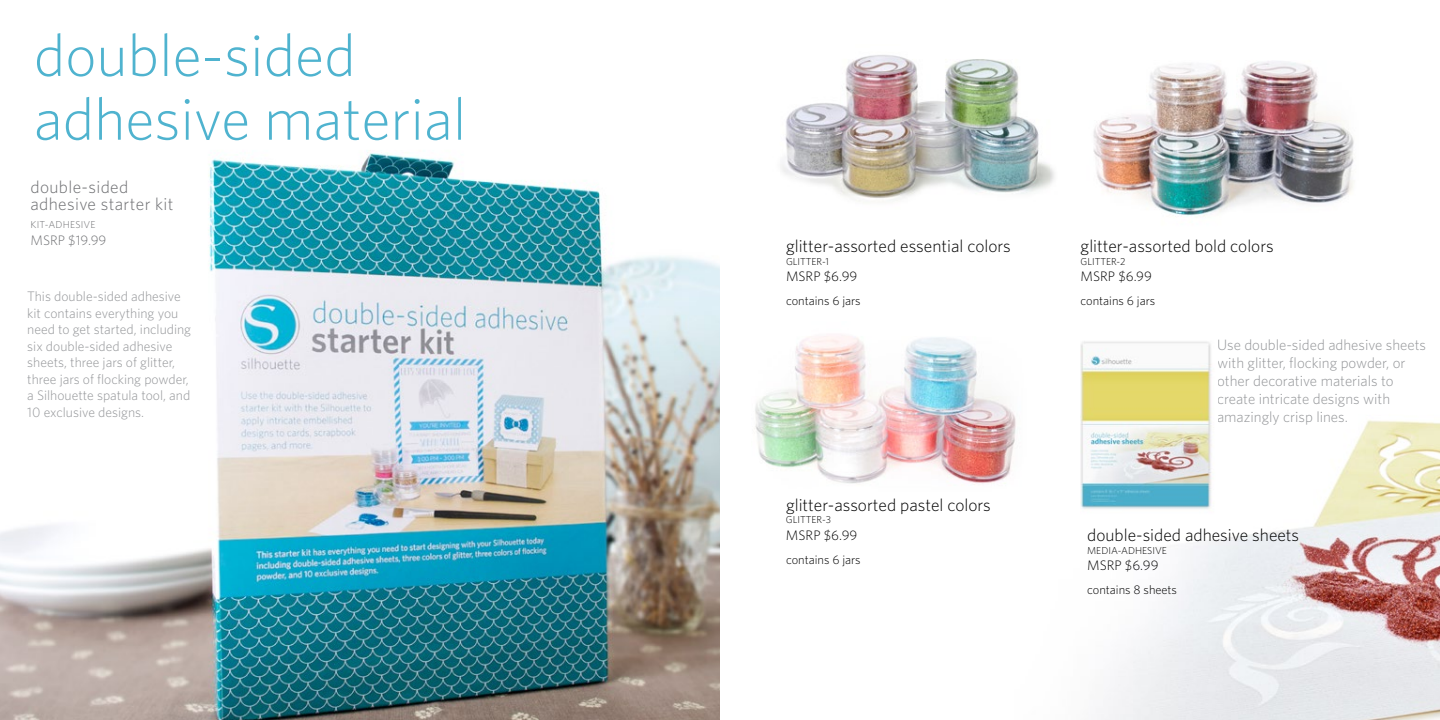
<style>
.page{position:relative;width:1440px;height:720px;background:#fff}
.page>*{position:absolute;margin:0;border:0;box-sizing:border-box;transform-origin:0 0}
.t1{font:300 60px/63.8px "Whitney";color:#4fb3cf}
.t2{font:300 17.5px "Whitney";color:#000}
.t3{font:300 17.5px/17.5px "Whitney";letter-spacing:.02em;color:#6d6e71}
.t4{font:300 15px/18px "Whitney";color:#939598}
.t5{font:300 13.75px/16.5px "Whitney";color:#939598}
.t6{font:300 13.75px "Whitney";color:#000}
.t7{font:300 13.75px "Whitney";color:#6d6e71}
.t8{font:300 12.5px "Whitney";color:#000}
.t9{font:300 10px "Whitney";color:#000}
.t10{font:300 10px "Whitney";letter-spacing:.02em;color:#6d6e71}
</style>
<div class="page">
<img style="left:1101px;top:420px;width:339px;height:300px">
<img style="left:781px;top:55px;width:274px;height:147px">
<img style="left:1093px;top:61px;width:261px;height:156px">
<img style="left:755px;top:335px;width:261px;height:150px">
<img style="left:1080px;top:341px;width:137px;height:177px">
<img style="left:0;top:153px;width:720px;height:567px">
<h1 class="t1" style="left:34px;top:22px;width:434px">double-sided adhesive material</h1>
<p class="t3" style="left:31px;top:178px;width:144px">double-sided adhesive starter kit</p>
<p class="t10" style="left:31px;top:219px;width:67px">KIT-ADHESIVE</p>
<p class="t7" style="left:31px;top:233px;width:77px">MSRP $19.99</p>
<p class="t5" style="left:27px;top:288px;width:165px">This double-sided adhesive kit contains everything you need to get started, including six double-sided adhesive sheets, three jars of glitter, three jars of flocking powder, a Silhouette spatula tool, and<br>10 exclusive designs.</p>
<p class="t2" style="left:786px;top:236px;width:226px">glitter-assorted essential colors</p>
<p class="t9" style="left:786px;top:256px;width:44px">GLITTER-1</p>
<p class="t6" style="left:786px;top:269px;width:73px">MSRP $6.99</p>
<p class="t2" style="left:1081px;top:236px;width:195px">glitter-assorted bold colors</p>
<p class="t9" style="left:1081px;top:256px;width:46px">GLITTER-2</p>
<p class="t6" style="left:1081px;top:269px;width:73px">MSRP $6.99</p>
<p class="t8" style="left:786px;top:294px;width:76px">contains 6 jars</p>
<p class="t8" style="left:1081px;top:294px;width:76px">contains 6 jars</p>
<p class="t4" style="left:1217px;top:335px;width:211px">Use double-sided adhesive sheets with glitter, flocking powder, or other decorative materials to create intricate designs with amazingly crisp lines.</p>
<p class="t2" style="left:786px;top:494px;width:206px">glitter-assorted pastel colors</p>
<p class="t9" style="left:786px;top:514px;width:47px">GLITTER-3</p>
<p class="t6" style="left:786px;top:527px;width:73px">MSRP $6.99</p>
<p class="t8" style="left:786px;top:552px;width:76px">contains 6 jars</p>
<p class="t2" style="left:1087px;top:525px;width:214px">double-sided adhesive sheets</p>
<p class="t9" style="left:1087px;top:544px;width:81px">MEDIA-ADHESIVE</p>
<p class="t6" style="left:1087px;top:558px;width:73px">MSRP $6.99</p>
<p class="t8" style="left:1087px;top:583px;width:91px">contains 8 sheets</p>
</div>
